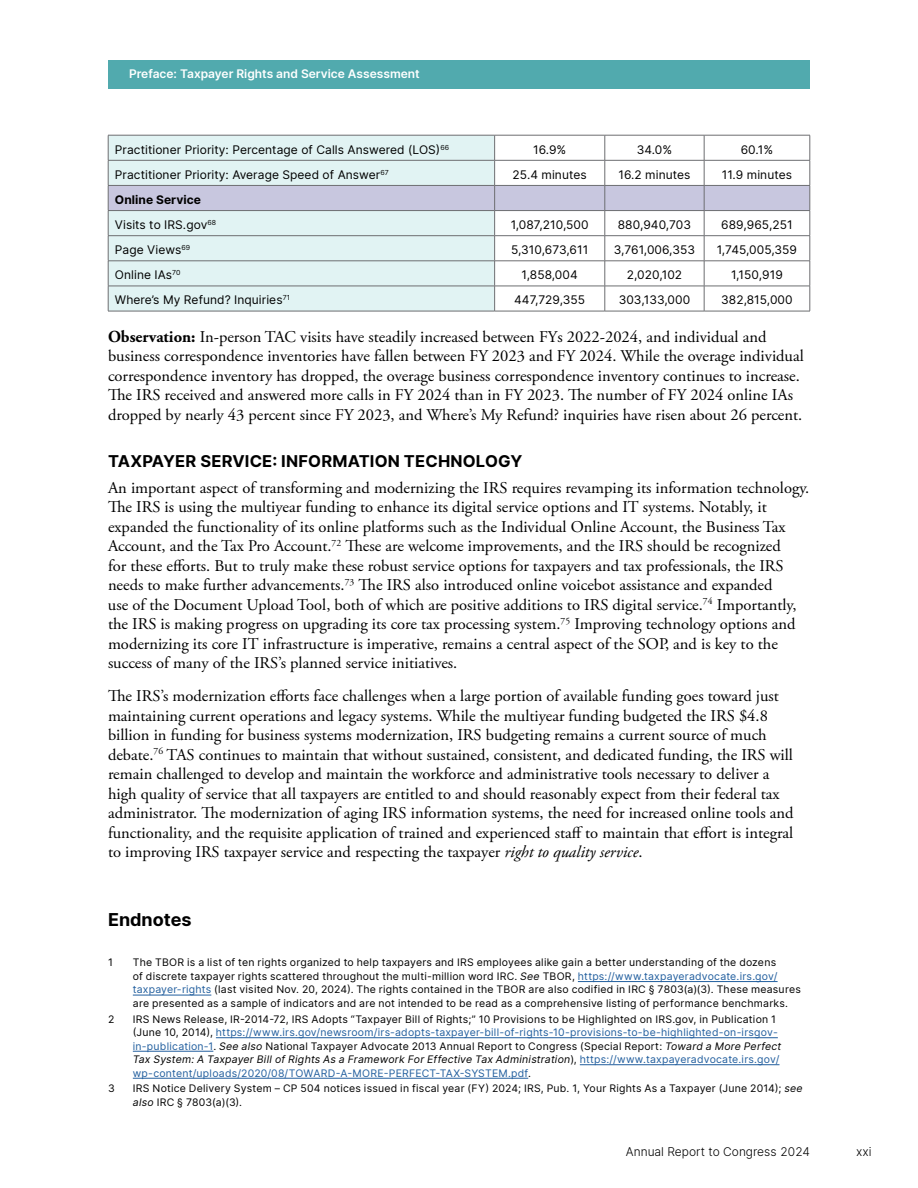
<style>
.page{position:relative;width:918px;height:1188px;background:#fff}
.page>*{position:absolute;margin:0;border:0;box-sizing:border-box;transform-origin:0 0}
.t1{font:700 18px "Inter";color:#000}
.t2{font:16.5px/19.5px "Adobe Garamond Pro";color:#000}
.t3{font:700 16.5px "Inter";letter-spacing:.01em;color:#000}
.t4{font:12px/25.2px "Inter";letter-spacing:.005em;color:#000}
.t5{font:600 12px "Inter";color:#fff}
.t6{font:300 12px "Inter";color:#000}
.t7{font:10.5px/13.5px "Inter";letter-spacing:.02em;color:#000}
.t8{font:10.5px/13.5px "Inter";letter-spacing:.02em;color:#215e9e}
.s1{font-weight:700}
.s2{font-style:italic}
.s3{color:#215e9e}
.s4{color:#000}
.s5{font-style:italic;color:#000}
</style>
<div class="page">
<div style="left:108px;top:60px;width:702px;height:28px;background:#51aaae"></div>
<hr style="left:108px;top:311px;width:387px;height:1px;background:#6d6e71">
<hr style="left:495px;top:311px;width:110px;height:1px;background:#6d6e71">
<hr style="left:605px;top:311px;width:99px;height:1px;background:#6d6e71">
<svg style="left:108px;top:135px;width:703px;height:176px"></svg>
<hr style="left:704px;top:311px;width:106px;height:1px;background:#6d6e71">
<hr style="left:578px;top:981px;width:200px;height:1px;background:#215e9e">
<hr style="left:133px;top:995px;width:78px;height:1px;background:#215e9e">
<hr style="left:216px;top:1037px;width:562px;height:1px;background:#215e9e">
<hr style="left:133px;top:1051px;width:80px;height:1px;background:#215e9e">
<hr style="left:580px;top:1064px;width:200px;height:1px;background:#215e9e">
<hr style="left:133px;top:1078px;width:395px;height:1px;background:#215e9e">
<p class="t5" style="left:129px;top:65px;width:292px">Preface: Taxpayer Rights and Service Assessment</p>
<p class="t4" style="left:115px;top:136px;width:336px">Practitioner Priority: Percentage of Calls Answered (LOS)<sup>66</sup></p>
<p class="t4" style="left:533px;top:136px;width:35px">16.9%</p>
<p class="t4" style="left:637px;top:136px;width:37px">34.0%</p>
<p class="t4" style="left:741px;top:136px;width:34px">60.1%</p>
<p class="t4" style="left:115px;top:161px;width:275px">Practitioner Priority: Average Speed of Answer<sup>67</sup></p>
<p class="t4" style="left:513px;top:161px;width:76px">25.4 minutes</p>
<p class="t4" style="left:618px;top:161px;width:74px">16.2 minutes</p>
<p class="t4" style="left:722px;top:161px;width:72px">11.9 minutes</p>
<p class="t4" style="left:115px;top:187px;width:103px"><span class="s1">Online Service<br></span>Visits to IRS.gov<sup>68</sup></p>
<p class="t4" style="left:511px;top:212px;width:79px">1,087,210,500</p>
<p class="t4" style="left:618px;top:212px;width:75px">880,940,703</p>
<p class="t4" style="left:721px;top:212px;width:73px">689,965,251</p>
<p class="t4" style="left:115px;top:237px;width:77px">Page Views<sup>69</sup></p>
<p class="t4" style="left:511px;top:237px;width:79px">5,310,673,611</p>
<p class="t4" style="left:614px;top:237px;width:83px">3,761,006,353</p>
<p class="t4" style="left:717px;top:237px;width:82px">1,745,005,359</p>
<p class="t4" style="left:115px;top:262px;width:67px">Online IAs<sup>70</sup></p>
<p class="t4" style="left:522px;top:262px;width:58px">1,858,004</p>
<p class="t4" style="left:627px;top:262px;width:57px">2,020,102</p>
<p class="t4" style="left:731px;top:262px;width:53px">1,150,919</p>
<p class="t4" style="left:115px;top:287px;width:177px">Where’s My Refund? Inquiries<sup>71</sup></p>
<p class="t4" style="left:514px;top:287px;width:73px">447,729,355</p>
<p class="t4" style="left:619px;top:287px;width:73px">303,133,000</p>
<p class="t4" style="left:721px;top:287px;width:73px">382,815,000</p>
<p class="t2" style="left:108px;top:327px;width:697px"><span class="s1">Observation:</span> In-person TAC visits have steadily increased between FYs 2022-2024, and individual and business correspondence inventories have fallen between FY 2023 and FY 2024. While the overage individual correspondence inventory has dropped, the overage business correspondence inventory continues to increase.<br>The IRS received and answered more calls in FY 2024 than in FY 2023. The number of FY 2024 online IAs dropped by nearly 43 percent since FY 2023, and Where’s My Refund? inquiries have risen about 26 percent.</p>
<p class="t3" style="left:108px;top:449px;width:416px">TAXPAYER SERVICE: INFORMATION TECHNOLOGY</p>
<p class="t2" style="left:108px;top:478px;width:703px">An important aspect of transforming and modernizing the IRS requires revamping its information technology.<br>The IRS is using the multiyear funding to enhance its digital service options and IT systems. Notably, it expanded the functionality of its online platforms such as the Individual Online Account, the Business Tax Account, and the Tax Pro Account.<sup>72</sup> These are welcome improvements, and the IRS should be recognized<br>for these efforts. But to truly make these robust service options for taxpayers and tax professionals, the IRS needs to make further advancements.<sup>73</sup> The IRS also introduced online voicebot assistance and expanded<br>use of the Document Upload Tool, both of which are positive additions to IRS digital service.<sup>74</sup> Importantly, the IRS is making progress on upgrading its core tax processing system.<sup>75</sup> Improving technology options and modernizing its core IT infrastructure is imperative, remains a central aspect of the SOP, and is key to the success of many of the IRS’s planned service initiatives.</p>
<p class="t2" style="left:108px;top:687px;width:687px">The IRS’s modernization efforts face challenges when a large portion of available funding goes toward just maintaining current operations and legacy systems. While the multiyear funding budgeted the IRS $4.8 billion in funding for business systems modernization, IRS budgeting remains a current source of much debate.<sup>76</sup> TAS continues to maintain that without sustained, consistent, and dedicated funding, the IRS will remain challenged to develop and maintain the workforce and administrative tools necessary to deliver a high quality of service that all taxpayers are entitled to and should reasonably expect from their federal tax administrator. The modernization of aging IRS information systems, the need for increased online tools and functionality, and the requisite application of trained and experienced staff to maintain that effort is integral to improving IRS taxpayer service and respecting the taxpayer <span class="s2">right to quality service</span>.</p>
<p class="t1" style="left:108px;top:906px;width:85px">Endnotes</p>
<p class="t7" style="left:108px;top:956px;width:6px">1</p>
<p class="t7" style="left:133px;top:956px;width:670px">The TBOR is a list of ten rights organized to help taxpayers and IRS employees alike gain a better understanding of the dozens<br>of discrete taxpayer rights scattered throughout the multi-million word IRC. <span class="s2">See</span> TBOR, <span class="s3">https://www.taxpayeradvocate.irs.gov/ taxpayer-rights</span> (last visited Nov. 20, 2024). The rights contained in the TBOR are also codified in IRC § 7803(a)(3). These measures are presented as a sample of indicators and are not intended to be read as a comprehensive listing of performance benchmarks.</p>
<p class="t7" style="left:108px;top:1012px;width:8px">2</p>
<p class="t8" style="left:133px;top:1012px;width:650px"><span class="s4">IRS News Release, IR-2014-72, IRS Adopts “Taxpayer Bill of Rights;” 10 Provisions to be Highlighted on IRS.gov, in Publication 1 (June 10, 2014),</span> https://www.irs.gov/newsroom/irs-adopts-taxpayer-bill-of-rights-10-provisions-to-be-highlighted-on-irsgov&shy;in-publication-1<span class="s4">.</span> <span class="s5">See also</span> <span class="s4">National Taxpayer Advocate 2013 Annual Report to Congress (Special Report:</span> <span class="s5">Toward a More Perfect Tax System: A Taxpayer Bill of Rights As a Framework For Effective Tax Administration</span><span class="s4">),</span> https://www.taxpayeradvocate.irs.gov/ wp-content/uploads/2020/08/TOWARD-A-MORE-PERFECT-TAX-SYSTEM.pdf<span class="s4">.</span></p>
<p class="t7" style="left:108px;top:1081px;width:8px">3</p>
<p class="t7" style="left:133px;top:1081px;width:671px">IRS Notice Delivery System – CP 504 notices issued in fiscal year (FY) 2024; IRS, Pub. 1, Your Rights As a Taxpayer (June 2014); <span class="s2">see also</span> IRC § 7803(a)(3).</p>
<p class="t6" style="left:626px;top:1144px;width:186px">Annual Report to Congress 2024</p>
<p class="t6" style="left:856px;top:1144px;width:17px">xxi</p>
</div>
